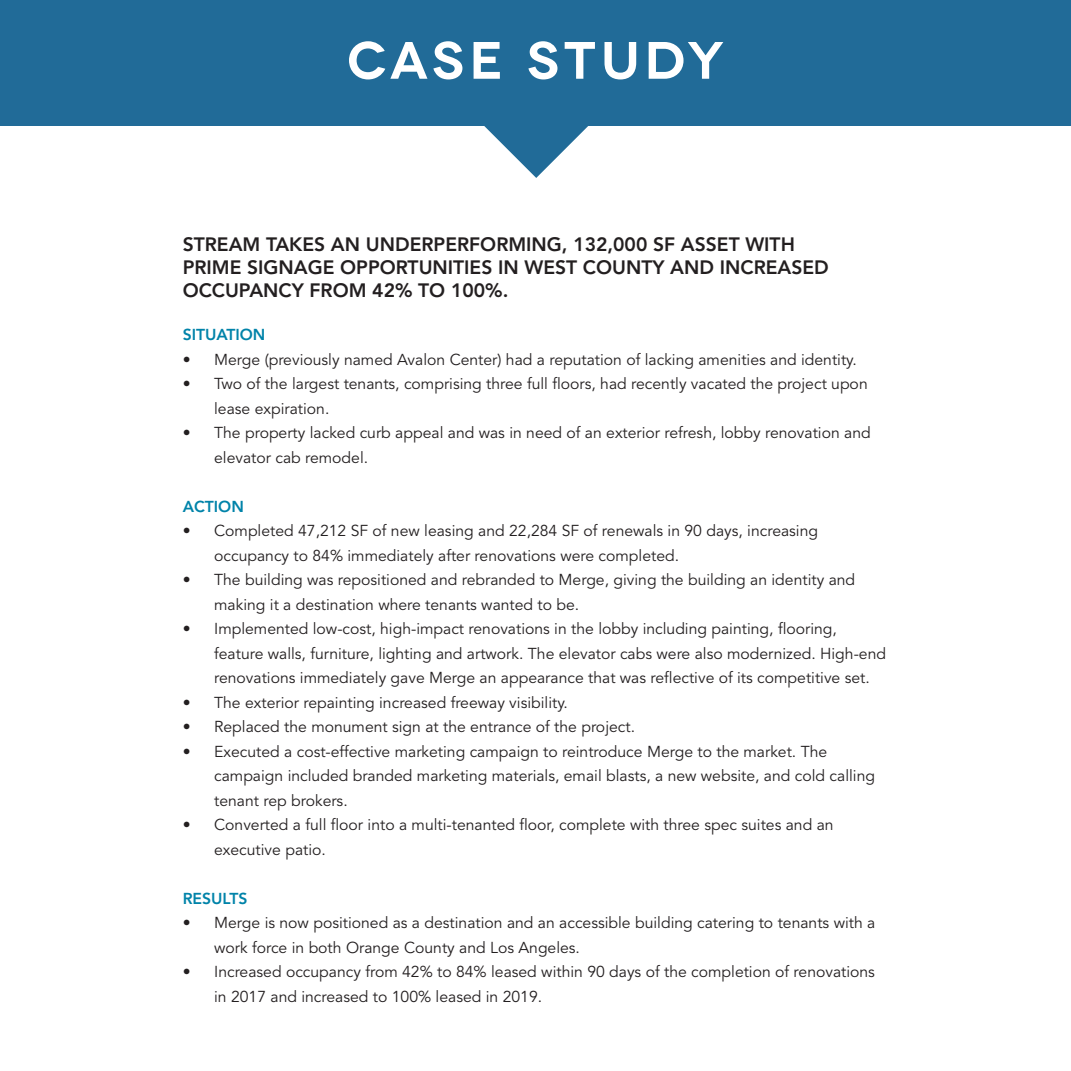
<style>
.page{position:relative;width:1071px;height:1071px;background:#fff}
.page>*{position:absolute;margin:0;border:0;box-sizing:border-box;transform-origin:0 0}
.t1{font:600 52.5px "Novecentowide";letter-spacing:.085em;color:#fff}
.t2{font:800 19.25px/23.1px "Avenir";color:#231f20}
.t3{font:15.75px/24.5px "Avenir";color:#231f20}
.t4{font:800 15.75px "Avenir";color:#0083a9}
</style>
<div class="page">
<div style="left:0;top:0;width:1071px;height:126px;background:#216b98"></div>
<svg style="left:484px;top:126px;width:104px;height:52px"></svg>
<p class="t1" style="left:347px;top:28px;width:378px">CASE STUDY</p>
<p class="t2" style="left:183px;top:233px;width:648px">STREAM TAKES AN UNDERPERFORMING, 132,000 SF ASSET WITH<br>PRIME SIGNAGE OPPORTUNITIES IN WEST COUNTY AND INCREASED<br>OCCUPANCY FROM 42% TO 100%.</p>
<p class="t4" style="left:183px;top:326px;width:84px">SITUATION</p>
<p class="t3" style="left:183px;top:348px;width:676px">• Merge (previously named Avalon Center) had a reputation of lacking amenities and identity.</p>
<p class="t3" style="left:214px;top:372px;width:655px;text-indent:-32px">• Two of the largest tenants, comprising three full floors, had recently vacated the project upon lease expiration.</p>
<p class="t3" style="left:214px;top:421px;width:658px;text-indent:-32px">• The property lacked curb appeal and was in need of an exterior refresh, lobby renovation and elevator cab remodel.</p>
<p class="t4" style="left:183px;top:497px;width:63px">ACTION</p>
<p class="t3" style="left:214px;top:519px;width:605px;text-indent:-32px">• Completed 47,212 SF of new leasing and 22,284 SF of renewals in 90 days, increasing occupancy to 84% immediately after renovations were completed.</p>
<p class="t3" style="left:214px;top:568px;width:643px;text-indent:-32px">• The building was repositioned and rebranded to Merge, giving the building an identity and making it a destination where tenants wanted to be.</p>
<p class="t3" style="left:214px;top:617px;width:673px;text-indent:-32px">• Implemented low-cost, high-impact renovations in the lobby including painting, flooring, feature walls, furniture, lighting and artwork. The elevator cabs were also modernized. High-end renovations immediately gave Merge an appearance that was reflective of its competitive set.</p>
<p class="t3" style="left:183px;top:691px;width:387px">• The exterior repainting increased freeway visibility.</p>
<p class="t3" style="left:183px;top:715px;width:454px">• Replaced the monument sign at the entrance of the project.</p>
<p class="t3" style="left:214px;top:740px;width:662px;text-indent:-32px">• Executed a cost-effective marketing campaign to reintroduce Merge to the market. The campaign included branded marketing materials, email blasts, a new website, and cold calling tenant rep brokers.</p>
<p class="t3" style="left:214px;top:813px;width:621px;text-indent:-32px">• Converted a full floor into a multi-tenanted floor, complete with three spec suites and an executive patio.</p>
<p class="t4" style="left:183px;top:889px;width:66px">RESULTS</p>
<p class="t3" style="left:214px;top:911px;width:663px;text-indent:-32px">• Merge is now positioned as a destination and an accessible building catering to tenants with a work force in both Orange County and Los Angeles.</p>
<p class="t3" style="left:214px;top:960px;width:662px;text-indent:-32px">• Increased occupancy from 42% to 84% leased within 90 days of the completion of renovations in 2017 and increased to 100% leased in 2019.</p>
</div>
